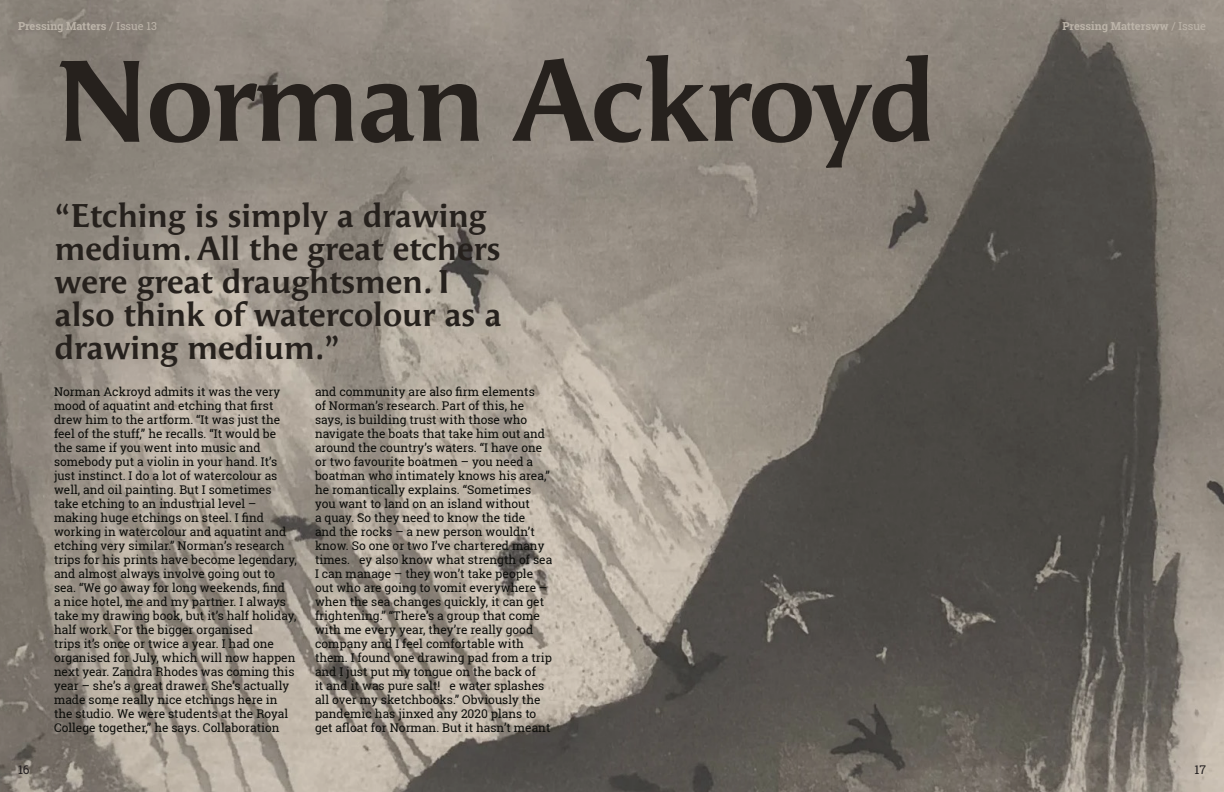
<style>
.page{position:relative;width:1224px;height:792px;background:#fff}
.page>*{position:absolute;margin:0;border:0;box-sizing:border-box;transform-origin:0 0}
.Main_Title{font:700 115px "Angie Pro";letter-spacing:-.02em;color:#26211d}
.Main_Title-2{font:700 33px/33px "Angie Pro";color:#26211d}
.Body{font:12px/14px "Roboto Slab";color:#0c0d0a}
.t1{font:12px "Roboto Slab";color:#231f20}
.Body-2{font:700 11px "Roboto Slab";color:#bcb4a9}
.s1{font-weight:400}
</style>
<div class="page">
<img style="left:0;top:0;width:1224px;height:792px">
<p class="Body-2" style="left:18px;top:18px;width:141px">Pressing Matters <span class="s1">/ Issue 13</span></p>
<p class="Body-2" style="left:1062px;top:18px;width:145px">Pressing Mattersww <span class="s1">/ Issue</span></p>
<p class="Main_Title" style="left:55px;top:16px;width:883px">Norman Ackroyd</p>
<p class="Main_Title-2" style="left:55px;top:197px;width:448px">“Etching is simply a drawing medium. All the great etchers were great draughtsmen. I also think of watercolour as a drawing medium.”</p>
<p class="Body" style="left:54px;top:384px;width:244px">Norman Ackroyd admits it was the very mood of aquatint and etching that first drew him to the artform. “It was just the feel of the stuff,” he recalls. “It would be the same if you went into music and somebody put a violin in your hand. It’s just instinct. I do a lot of watercolour as well, and oil painting. But I sometimes take etching to an industrial level – making huge etchings on steel. I find working in watercolour and aquatint and etching very similar.” Norman’s research trips for his prints have become legendary, and almost always involve going out to sea. “We go away for long weekends, find<br>a nice hotel, me and my partner. I always take my drawing book, but it’s half holiday, half work. For the bigger organised<br>trips it’s once or twice a year. I had one organised for July, which will now happen next year. Zandra Rhodes was coming this year – she’s a great drawer. She’s actually made some really nice etchings here in the studio. We were students at the Royal College together,” he says. Collaboration</p>
<p class="Body" style="left:315px;top:384px;width:239px">and community are also firm elements<br>of Norman’s research. Part of this, he says, is building trust with those who navigate the boats that take him out and around the country’s waters. “I have one or two favourite boatmen – you need a boatman who intimately knows his area,” he romantically explains. “Sometimes you want to land on an island without<br>a quay. So they need to know the tide<br>and the rocks – a new person wouldn’t know. So one or two I’ve chartered many times. ey also know what strength of sea I can manage – they won’t take people out who are going to vomit everywhere – when the sea changes quickly, it can get frightening.” “There’s a group that come with me every year, they’re really good company and I feel comfortable with them. I found one drawing pad from a trip and I just put my tongue on the back of<br>it and it was pure salt! e water splashes all over my sketchbooks.” Obviously the pandemic has jinxed any 2020 plans to get afloat for Norman. But it hasn’t meant</p>
<p class="t1" style="left:18px;top:761px;width:13px">16</p>
<p class="t1" style="left:1194px;top:761px;width:13px">17</p>
</div>
